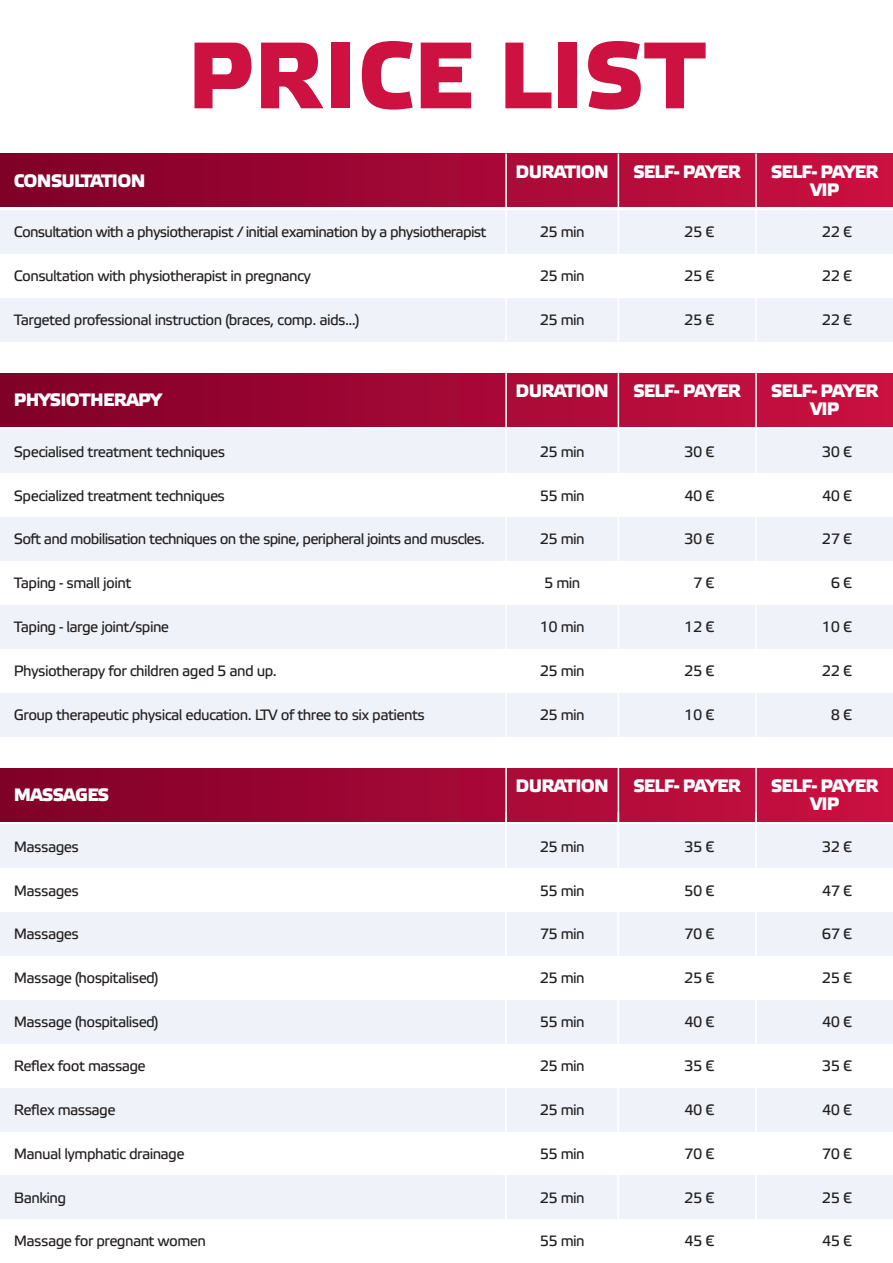
<style>
.page{position:relative;width:893px;height:1263px;background:#fff}
.page>*{position:absolute;margin:0;border:0;box-sizing:border-box;transform-origin:0 0}
.t1{font:700 94.2px "Elektra Medium Pro";letter-spacing:.01em;color:#cd1141}
.t2{font:700 18px/18px "Elektra Medium Pro";letter-spacing:-.04em;color:#fff;text-align:center}
.t3{font:15px "Elektra Text Pro";letter-spacing:-.04em;color:#231f20}
</style>
<div class="page">
<div style="left:0;top:210px;width:893px;height:44px;background:#eff2f9"></div>
<div style="left:0;top:298px;width:893px;height:43px;background:#eff2f9"></div>
<div style="left:0;top:154px;width:893px;height:53px;background:linear-gradient(to right,#7f0028,#cb1142)"></div>
<div style="left:0;top:429px;width:893px;height:44px;background:#eff2f9"></div>
<div style="left:0;top:693px;width:893px;height:43px;background:#eff2f9"></div>
<div style="left:0;top:517px;width:893px;height:44px;background:#eff2f9"></div>
<div style="left:0;top:605px;width:893px;height:44px;background:#eff2f9"></div>
<div style="left:0;top:373px;width:893px;height:53px;background:linear-gradient(to right,#7f0028,#cb1142)"></div>
<div style="left:0;top:824px;width:893px;height:44px;background:#eff2f9"></div>
<div style="left:0;top:1087px;width:893px;height:44px;background:#eff2f9"></div>
<div style="left:0;top:912px;width:893px;height:44px;background:#eff2f9"></div>
<div style="left:0;top:1175px;width:893px;height:44px;background:#eff2f9"></div>
<div style="left:0;top:1000px;width:893px;height:44px;background:#eff2f9"></div>
<div style="left:0;top:768px;width:893px;height:53px;background:linear-gradient(to right,#7f0028,#cb1142)"></div>
<hr style="left:755px;top:154px;width:2px;height:187px;background:#fff">
<hr style="left:755px;top:373px;width:2px;height:363px;background:#fff">
<hr style="left:618px;top:154px;width:1px;height:187px;background:#fff">
<hr style="left:618px;top:373px;width:1px;height:363px;background:#fff">
<hr style="left:505px;top:154px;width:2px;height:187px;background:#fff">
<hr style="left:505px;top:373px;width:2px;height:363px;background:#fff">
<hr style="left:755px;top:768px;width:2px;height:451px;background:#fff">
<hr style="left:618px;top:768px;width:1px;height:451px;background:#fff">
<hr style="left:505px;top:768px;width:2px;height:451px;background:#fff">
<p class="t1" style="left:187px;top:23px;width:520px">PRICE LIST</p>
<p class="t2" style="left:14px;top:172px;width:133px">CONSULTATION</p>
<p class="t2" style="left:771px;top:163px;width:109px">SELF- PAYER<br>VIP</p>
<p class="t2" style="left:515px;top:163px;width:95px">DURATION</p>
<p class="t2" style="left:633px;top:163px;width:109px">SELF- PAYER</p>
<p class="t3" style="left:14px;top:224px;width:474px">Consultation with a physiotherapist / initial examination by a physiotherapist</p>
<p class="t3" style="left:540px;top:224px;width:47px">25 min</p>
<p class="t3" style="left:684px;top:224px;width:32px">25 €</p>
<p class="t3" style="left:822px;top:224px;width:32px">22 €</p>
<p class="t3" style="left:14px;top:268px;width:299px">Consultation with physiotherapist in pregnancy</p>
<p class="t3" style="left:540px;top:268px;width:47px">25 min</p>
<p class="t3" style="left:684px;top:268px;width:32px">25 €</p>
<p class="t3" style="left:822px;top:268px;width:32px">22 €</p>
<p class="t3" style="left:14px;top:312px;width:347px">Targeted professional instruction (braces, comp. aids...)</p>
<p class="t3" style="left:540px;top:312px;width:47px">25 min</p>
<p class="t3" style="left:684px;top:312px;width:32px">25 €</p>
<p class="t3" style="left:822px;top:312px;width:32px">22 €</p>
<p class="t2" style="left:14px;top:391px;width:150px">PHYSIOTHERAPY</p>
<p class="t2" style="left:771px;top:382px;width:109px">SELF- PAYER<br>VIP</p>
<p class="t2" style="left:515px;top:382px;width:95px">DURATION</p>
<p class="t2" style="left:633px;top:382px;width:109px">SELF- PAYER</p>
<p class="t3" style="left:14px;top:443px;width:213px">Specialised treatment techniques</p>
<p class="t3" style="left:540px;top:443px;width:47px">25 min</p>
<p class="t3" style="left:684px;top:443px;width:32px">30 €</p>
<p class="t3" style="left:822px;top:443px;width:32px">30 €</p>
<p class="t3" style="left:14px;top:487px;width:213px">Specialized treatment techniques</p>
<p class="t3" style="left:540px;top:487px;width:47px">55 min</p>
<p class="t3" style="left:684px;top:487px;width:31px">40 €</p>
<p class="t3" style="left:822px;top:487px;width:31px">40 €</p>
<p class="t3" style="left:14px;top:531px;width:472px">Soft and mobilisation techniques on the spine, peripheral joints and muscles.</p>
<p class="t3" style="left:540px;top:531px;width:47px">25 min</p>
<p class="t3" style="left:684px;top:531px;width:32px">30 €</p>
<p class="t3" style="left:822px;top:531px;width:32px">27 €</p>
<p class="t3" style="left:14px;top:575px;width:119px">Taping - small joint</p>
<p class="t3" style="left:544px;top:575px;width:38px">5 min</p>
<p class="t3" style="left:693px;top:575px;width:23px">7 €</p>
<p class="t3" style="left:831px;top:575px;width:23px">6 €</p>
<p class="t3" style="left:14px;top:619px;width:157px">Taping - large joint/spine</p>
<p class="t3" style="left:540px;top:619px;width:47px">10 min</p>
<p class="t3" style="left:684px;top:619px;width:32px">12 €</p>
<p class="t3" style="left:822px;top:619px;width:32px">10 €</p>
<p class="t3" style="left:14px;top:663px;width:265px">Physiotherapy for children aged 5 and up.</p>
<p class="t3" style="left:540px;top:663px;width:47px">25 min</p>
<p class="t3" style="left:684px;top:663px;width:32px">25 €</p>
<p class="t3" style="left:822px;top:663px;width:32px">22 €</p>
<p class="t3" style="left:14px;top:707px;width:413px">Group therapeutic physical education. LTV of three to six patients</p>
<p class="t3" style="left:540px;top:707px;width:47px">25 min</p>
<p class="t3" style="left:684px;top:707px;width:32px">10 €</p>
<p class="t3" style="left:831px;top:707px;width:23px">8 €</p>
<p class="t2" style="left:14px;top:786px;width:97px">MASSAGES</p>
<p class="t2" style="left:771px;top:777px;width:109px">SELF- PAYER<br>VIP</p>
<p class="t2" style="left:515px;top:777px;width:95px">DURATION</p>
<p class="t2" style="left:633px;top:777px;width:109px">SELF- PAYER</p>
<p class="t3" style="left:14px;top:838px;width:67px">Massages</p>
<p class="t3" style="left:540px;top:838px;width:47px">25 min</p>
<p class="t3" style="left:684px;top:838px;width:32px">35 €</p>
<p class="t3" style="left:822px;top:838px;width:32px">32 €</p>
<p class="t3" style="left:14px;top:882px;width:67px">Massages</p>
<p class="t3" style="left:540px;top:882px;width:47px">55 min</p>
<p class="t3" style="left:684px;top:882px;width:32px">50 €</p>
<p class="t3" style="left:822px;top:882px;width:31px">47 €</p>
<p class="t3" style="left:14px;top:926px;width:67px">Massages</p>
<p class="t3" style="left:540px;top:926px;width:47px">75 min</p>
<p class="t3" style="left:684px;top:926px;width:32px">70 €</p>
<p class="t3" style="left:822px;top:926px;width:32px">67 €</p>
<p class="t3" style="left:14px;top:970px;width:146px">Massage (hospitalised)</p>
<p class="t3" style="left:540px;top:970px;width:47px">25 min</p>
<p class="t3" style="left:684px;top:970px;width:32px">25 €</p>
<p class="t3" style="left:822px;top:970px;width:32px">25 €</p>
<p class="t3" style="left:14px;top:1014px;width:146px">Massage (hospitalised)</p>
<p class="t3" style="left:540px;top:1014px;width:47px">55 min</p>
<p class="t3" style="left:684px;top:1014px;width:31px">40 €</p>
<p class="t3" style="left:822px;top:1014px;width:31px">40 €</p>
<p class="t3" style="left:14px;top:1058px;width:134px">Reflex foot massage</p>
<p class="t3" style="left:540px;top:1058px;width:47px">25 min</p>
<p class="t3" style="left:684px;top:1058px;width:32px">35 €</p>
<p class="t3" style="left:822px;top:1058px;width:32px">35 €</p>
<p class="t3" style="left:14px;top:1102px;width:103px">Reflex massage</p>
<p class="t3" style="left:540px;top:1102px;width:47px">25 min</p>
<p class="t3" style="left:684px;top:1102px;width:31px">40 €</p>
<p class="t3" style="left:822px;top:1102px;width:31px">40 €</p>
<p class="t3" style="left:14px;top:1145px;width:172px">Manual lymphatic drainage</p>
<p class="t3" style="left:540px;top:1145px;width:47px">55 min</p>
<p class="t3" style="left:684px;top:1145px;width:32px">70 €</p>
<p class="t3" style="left:822px;top:1145px;width:32px">70 €</p>
<p class="t3" style="left:14px;top:1189px;width:54px">Banking</p>
<p class="t3" style="left:14px;top:1233px;width:194px">Massage for pregnant women</p>
<p class="t3" style="left:540px;top:1189px;width:47px">25 min</p>
<p class="t3" style="left:540px;top:1233px;width:47px">55 min</p>
<p class="t3" style="left:684px;top:1189px;width:32px">25 €</p>
<p class="t3" style="left:684px;top:1233px;width:31px">45 €</p>
<p class="t3" style="left:822px;top:1189px;width:32px">25 €</p>
<p class="t3" style="left:822px;top:1233px;width:31px">45 €</p>
</div>
